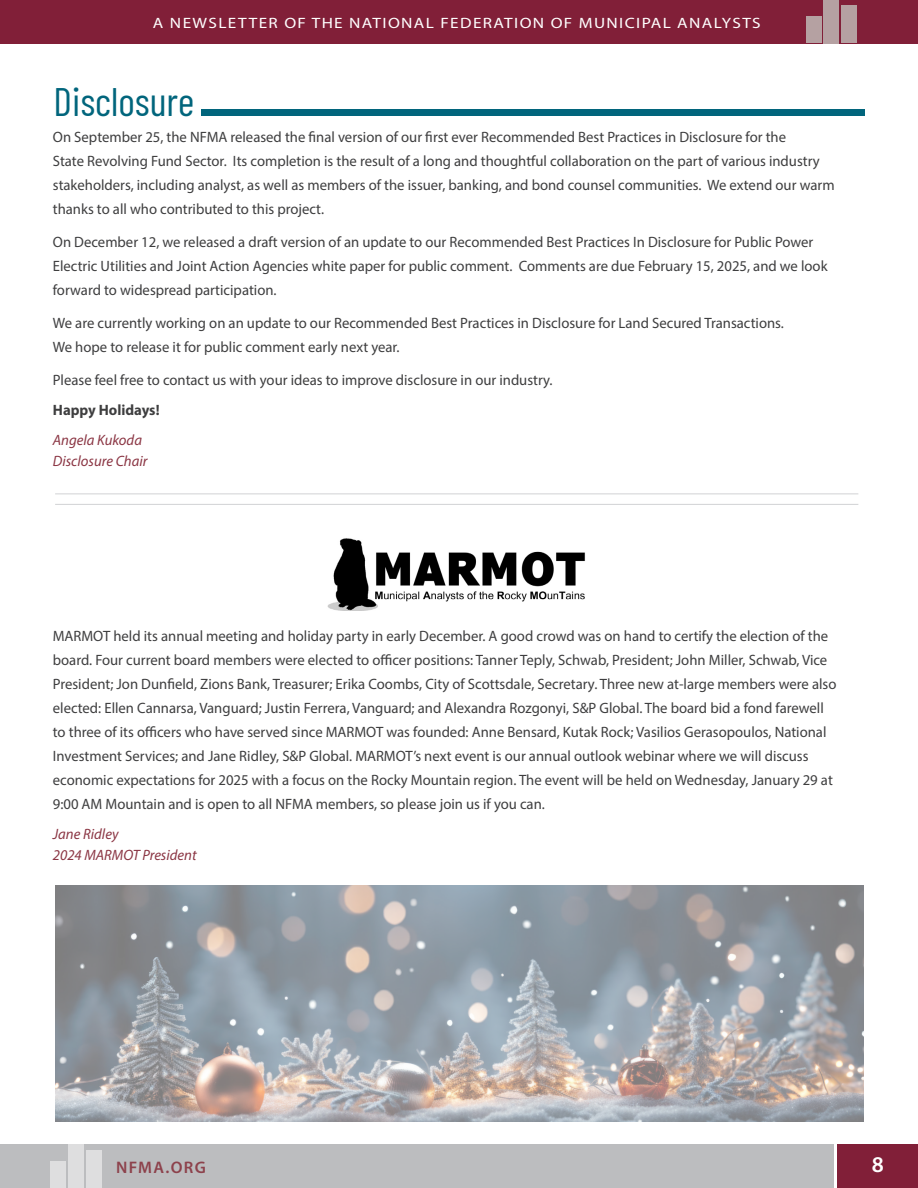
<style>
.page{position:relative;width:918px;height:1188px;background:#fff}
.page>*{position:absolute;margin:0;border:0;box-sizing:border-box;transform-origin:0 0}
.t1{font:39.75px "Barlow Condensed";color:#01657c}
.t2{font:600 22.5px "Myriad Pro";color:#fff}
.t3{font:600 16.8px "Myriad Pro";letter-spacing:.08em;color:#8d424c}
.t4{font:15px/24px "Myriad Pro";color:#3e3e3f}
.t5{font:italic 15px/21px "Myriad Pro";color:#8b3644}
.t6{font:15px "Myriad Pro";letter-spacing:.08em;color:#fff;scale:1.15 1}
.t7{font:700 15px "Myriad Pro";color:#3e3e3f}
</style>
<div class="page">
<div style="left:0;top:1145px;width:833px;height:43px;background:#bcbdbf"></div>
<div style="left:838px;top:1145px;width:80px;height:43px;background:#811f38"></div>
<div style="left:0;top:0;width:918px;height:43px;background:#811f38"></div>
<div style="left:51px;top:1161px;width:15px;height:27px;background:#dededf"></div>
<div style="left:68px;top:1145px;width:16px;height:43px;background:#dededf"></div>
<div style="left:86px;top:1150px;width:15px;height:38px;background:#dededf"></div>
<div style="left:806px;top:16px;width:16px;height:27px;background:#b5a1a2"></div>
<div style="left:824px;top:0;width:15px;height:43px;background:#b5a1a2"></div>
<div style="left:841px;top:5px;width:16px;height:38px;background:#b5a1a2"></div>
<div style="left:201px;top:109px;width:664px;height:7px;background:#01657c"></div>
<img style="left:327px;top:538px;width:258px;height:72px">
<hr style="left:55px;top:494px;width:803px;height:1px;background:#d1d2d4">
<hr style="left:55px;top:504px;width:803px;height:1px;background:#d1d2d4">
<img style="left:56px;top:885px;width:808px;height:237px">
<p class="t6" style="left:153px;top:14px;width:530px">A NEWSLETTER OF THE NATIONAL FEDERATION OF MUNICIPAL ANALYSTS</p>
<p class="t1" style="left:54px;top:74px;width:142px">Disclosure</p>
<p class="t4" style="left:53px;top:124px;width:783px">On September 25, the NFMA released the final version of our first ever Recommended Best Practices in Disclosure for the<br>State Revolving Fund Sector. Its completion is the result of a long and thoughtful collaboration on the part of various industry stakeholders, including analyst, as well as members of the issuer, banking, and bond counsel communities. We extend our warm thanks to all who contributed to this project.</p>
<p class="t4" style="left:53px;top:229px;width:776px">On December 12, we released a draft version of an update to our Recommended Best Practices In Disclosure for Public Power<br>Electric Utilities and Joint Action Agencies white paper for public comment. Comments are due February 15, 2025, and we look forward to widespread participation.</p>
<p class="t4" style="left:53px;top:310px;width:733px">We are currently working on an update to our Recommended Best Practices in Disclosure for Land Secured Transactions.<br>We hope to release it for public comment early next year.</p>
<p class="t4" style="left:53px;top:367px;width:501px">Please feel free to contact us with your ideas to improve disclosure in our industry.</p>
<p class="t7" style="left:53px;top:400px;width:108px">Happy Holidays!</p>
<p class="t5" style="left:53px;top:429px;width:96px">Angela Kukoda<br>Disclosure Chair</p>
<p class="t4" style="left:53px;top:623px;width:785px">MARMOT held its annual meeting and holiday party in early December. A good crowd was on hand to certify the election of the board. Four current board members were elected to officer positions: Tanner Teply, Schwab, President; John Miller, Schwab, Vice President; Jon Dunfield, Zions Bank, Treasurer; Erika Coombs, City of Scottsdale, Secretary. Three new at-large members were also elected: Ellen Cannarsa, Vanguard; Justin Ferrera, Vanguard; and Alexandra Rozgonyi, S&amp;P Global. The board bid a fond farewell to three of its officers who have served since MARMOT was founded: Anne Bensard, Kutak Rock; Vasilios Gerasopoulos, National Investment Services; and Jane Ridley, S&amp;P Global. MARMOT’s next event is our annual outlook webinar where we will discuss economic expectations for 2025 with a focus on the Rocky Mountain region. The event will be held on Wednesday, January 29 at 9:00 AM Mountain and is open to all NFMA members, so please join us if you can.</p>
<p class="t5" style="left:53px;top:823px;width:145px">Jane Ridley<br>2024 MARMOT President</p>
<p class="t3" style="left:116px;top:1157px;width:91px">NFMA.ORG</p>
<h2 class="t2" style="left:872px;top:1150px;width:14px">8</h2>
</div>
